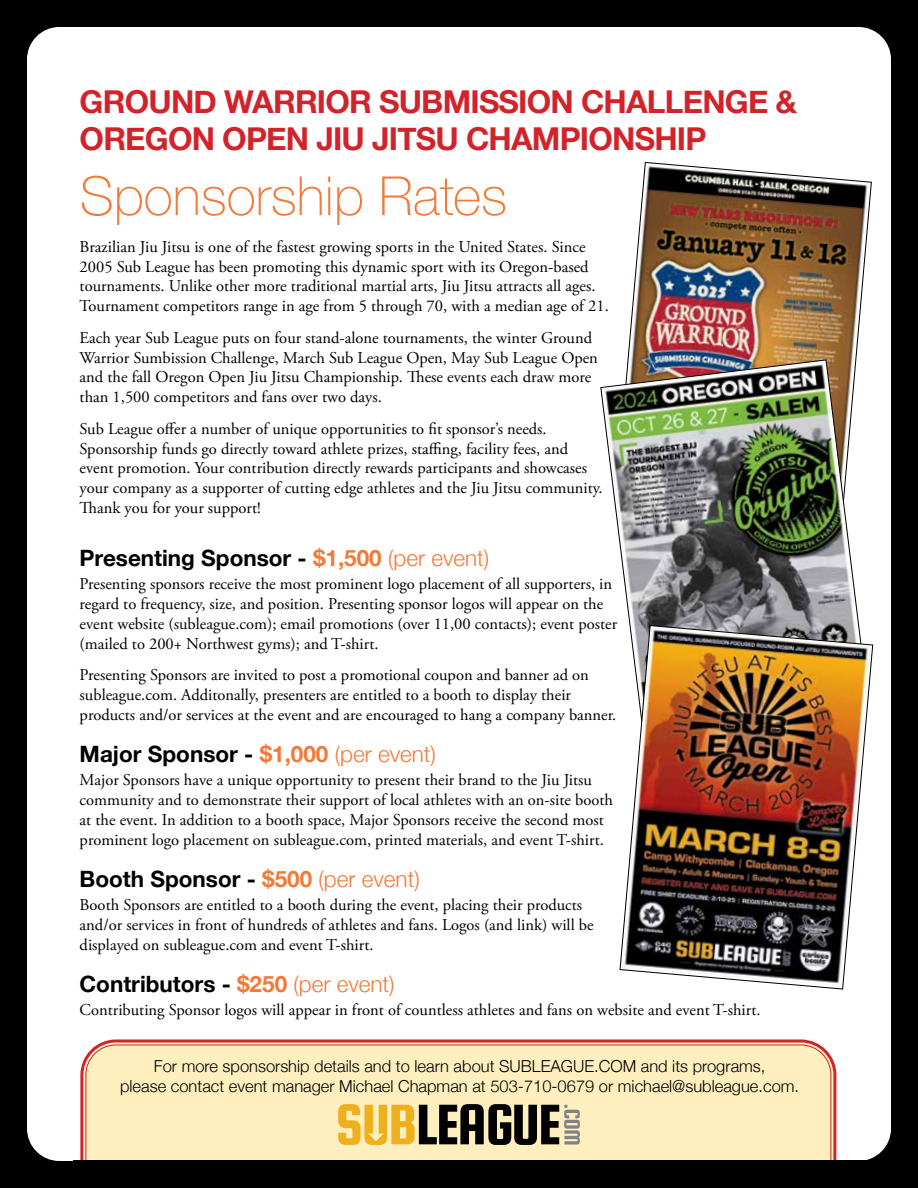
<style>
.page{position:relative;width:918px;height:1188px;background:#000}
.page>*{position:absolute;margin:0;border:0;box-sizing:border-box;transform-origin:0 0}
.t1{font:100 54px "Helvetica Neue";color:#f47836}
.t2{font:700 31.5px/37.5px "Helvetica Neue";letter-spacing:-.025em;color:#d2232a}
.t3{font:700 22.5px "Helvetica Neue";color:#000}
.t4{font:16.5px/19.8px "Adobe Garamond Pro";color:#000}
.t5{font:300 16.5px/19.8px "Helvetica Neue";color:#000;text-align:center}
.s1{color:#f47836}
.s2{font-weight:300;color:#f47836}
</style>
<div class="page">
<div style="left:27px;top:27px;width:864px;height:1134px;background:#fff;border-radius:32px"></div>
<svg style="left:80px;top:1039px;width:756px;height:122px;background:#e58079"></svg>
<div style="left:85px;top:1044px;width:746px;height:117px;background:#ffefbf"></div>
<svg style="left:338px;top:1104px;width:242px;height:41px;background:#998655"></svg>
<img style="left:627px;top:162px;width:245px;height:198px">
<img style="left:601px;top:360px;width:258px;height:265px">
<img style="left:620px;top:625px;width:253px;height:364px">
<h2 class="t2" style="left:80px;top:84px;width:719px">GROUND WARRIOR SUBMISSION CHALLENGE &amp;<br>OREGON OPEN JIU JITSU CHAMPIONSHIP</h2>
<h1 class="t1" style="left:80px;top:155px;width:429px">Sponsorship Rates</h1>
<p class="t4" style="left:80px;top:237px;width:531px">Brazilian Jiu Jitsu is one of the fastest growing sports in the United States. Since 2005 Sub League has been promoting this dynamic sport with its Oregon-based tournaments. Unlike other more traditional martial arts, Jiu Jitsu attracts all ages.<br>Tournament competitors range in age from 5 through 70, with a median age of 21.</p>
<p class="t4" style="left:80px;top:328px;width:520px">Each year Sub League puts on four stand-alone tournaments, the winter Ground Warrior Sumbission Challenge, March Sub League Open, May Sub League Open and the fall Oregon Open Jiu Jitsu Championship. These events each draw more than 1,500 competitors and fans over two days.</p>
<p class="t4" style="left:80px;top:419px;width:525px">Sub League offer a number of unique opportunities to fit sponsor’s needs.<br>Sponsorship funds go directly toward athlete prizes, staffing, facility fees, and event promotion. Your contribution directly rewards participants and showcases your company as a supporter of cutting edge athletes and the Jiu Jitsu community.<br>Thank you for your support!</p>
<h3 class="t3" style="left:80px;top:541px;width:411px">Presenting Sponsor - <span class="s1">$1,500</span> <span class="s2">(per event)</span></h3>
<p class="t4" style="left:80px;top:575px;width:539px">Presenting sponsors receive the most prominent logo placement of all supporters, in regard to frequency, size, and position. Presenting sponsor logos will appear on the event website (subleague.com); email promotions (over 11,00 contacts); event poster (mailed to 200+ Northwest gyms); and T-shirt.</p>
<p class="t4" style="left:80px;top:666px;width:538px">Presenting Sponsors are invited to post a promotional coupon and banner ad on subleague.com. Additonally, presenters are entitled to a booth to display their products and/or services at the event and are encouraged to hang a company banner.</p>
<h3 class="t3" style="left:80px;top:737px;width:358px">Major Sponsor - <span class="s1">$1,000</span> <span class="s2">(per event)</span></h3>
<p class="t4" style="left:80px;top:771px;width:535px">Major Sponsors have a unique opportunity to present their brand to the Jiu Jitsu community and to demonstrate their support of local athletes with an on-site booth at the event. In addition to a booth space, Major Sponsors receive the second most prominent logo placement on subleague.com, printed materials, and event T-shirt.</p>
<h3 class="t3" style="left:80px;top:862px;width:342px">Booth Sponsor - <span class="s1">$500</span> <span class="s2">(per event)</span></h3>
<p class="t4" style="left:80px;top:896px;width:516px">Booth Sponsors are entitled to a booth during the event, placing their products and/or services in front of hundreds of athletes and fans. Logos (and link) will be displayed on subleague.com and event T-shirt.</p>
<h3 class="t3" style="left:80px;top:967px;width:317px">Contributors - <span class="s1">$250</span> <span class="s2">(per event)</span></h3>
<p class="t4" style="left:80px;top:1001px;width:682px">Contributing Sponsor logos will appear in front of countless athletes and fans on website and event T-shirt.</p>
<p class="t5" style="left:120px;top:1055px;width:681px">For more sponsorship details and to learn about SUBLEAGUE.COM and its programs,<br>please contact event manager Michael Chapman at 503-710-0679 or michael@subleague.com.</p>
</div>
